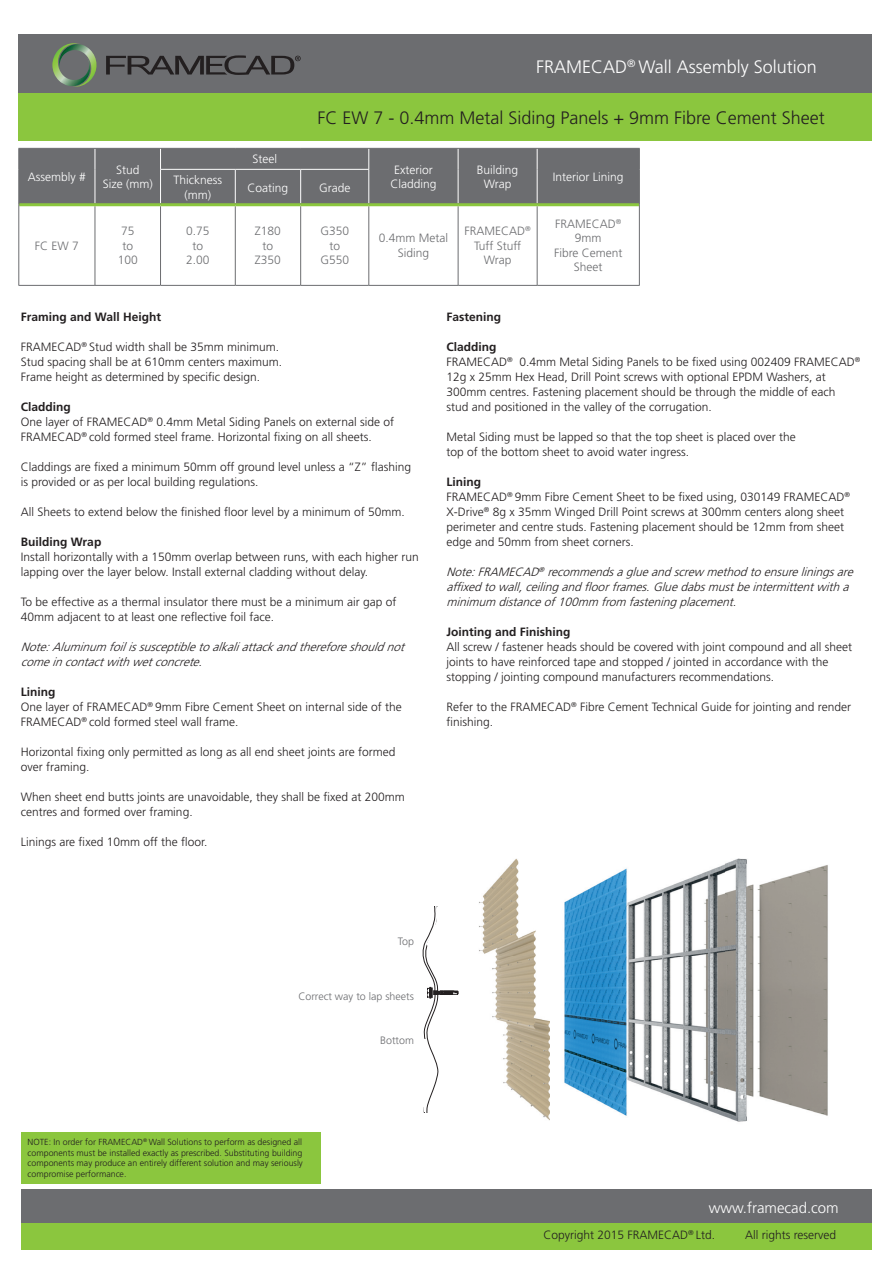
<style>
.page{position:relative;width:893px;height:1263px;background:#fff}
.page>*{position:absolute;margin:0;border:0;box-sizing:border-box;transform-origin:0 0}
.t1{font:300 18px "Frutiger LT Std";color:#231f20}
.t2{font:300 18px "Frutiger LT Std";color:#fff}
.t3{font:300 15px "Frutiger LT Std";color:#fff}
.t4{font:300 12px/15px "Frutiger LT Std";color:#231f20}
.t5{font:italic 300 12px/15px "Frutiger LT Std";color:#231f20}
.t6{font:300 12px/14.4px "Frutiger LT Std";color:#6c6d70;text-align:center}
.t7{font:300 12px/14.4px "Frutiger LT Std";color:#fff;text-align:center}
.t8{font:700 12px "Frutiger LT Std";color:#231f20}
.t9{font:300 10.65px "Frutiger LT Std";color:#6c6d70}
.t10{font:300 8.85px/10.6px "Frutiger LT Std";color:#231f20;text-align:justify}
</style>
<div class="page">
<img style="left:423px;top:858px;width:405px;height:264px">
<div style="left:18px;top:34px;width:854px;height:61px;background:#6c6d70"></div>
<div style="left:18px;top:94px;width:854px;height:47px;background:#8bc63e"></div>
<svg style="left:52px;top:43px;width:45px;height:44px"></svg>
<svg style="left:106px;top:55px;width:195px;height:20px"></svg>
<hr style="left:95px;top:206px;width:1px;height:79px;background:#6c6d70">
<hr style="left:160px;top:206px;width:1px;height:79px;background:#6c6d70">
<hr style="left:235px;top:206px;width:1px;height:79px;background:#6c6d70">
<hr style="left:300px;top:206px;width:1px;height:79px;background:#6c6d70">
<hr style="left:368px;top:206px;width:1px;height:79px;background:#6c6d70">
<hr style="left:458px;top:206px;width:1px;height:79px;background:#6c6d70">
<hr style="left:537px;top:206px;width:1px;height:79px;background:#6c6d70">
<hr style="left:639px;top:205px;width:1px;height:80px;background:#6c6d70">
<hr style="left:19px;top:203px;width:76px;height:3px;background:#8bc63e">
<hr style="left:95px;top:203px;width:66px;height:3px;background:#8bc63e">
<hr style="left:369px;top:203px;width:89px;height:3px;background:#8bc63e">
<hr style="left:458px;top:203px;width:79px;height:3px;background:#8bc63e">
<hr style="left:537px;top:203px;width:102px;height:3px;background:#8bc63e">
<hr style="left:161px;top:203px;width:74px;height:3px;background:#8bc63e">
<hr style="left:235px;top:203px;width:66px;height:3px;background:#8bc63e">
<hr style="left:301px;top:203px;width:68px;height:3px;background:#8bc63e">
<hr style="left:18px;top:205px;width:1px;height:80px;background:#6c6d70">
<hr style="left:18px;top:285px;width:77px;height:1px;background:#6c6d70">
<hr style="left:95px;top:285px;width:66px;height:1px;background:#6c6d70">
<hr style="left:161px;top:285px;width:74px;height:1px;background:#6c6d70">
<hr style="left:235px;top:285px;width:66px;height:1px;background:#6c6d70">
<hr style="left:301px;top:285px;width:68px;height:1px;background:#6c6d70">
<hr style="left:369px;top:285px;width:89px;height:1px;background:#6c6d70">
<hr style="left:458px;top:285px;width:79px;height:1px;background:#6c6d70">
<hr style="left:537px;top:285px;width:103px;height:1px;background:#6c6d70">
<div style="left:18px;top:148px;width:622px;height:57px;background:#6c6d70"></div>
<hr style="left:639px;top:169px;width:1px;height:36px;background:#6c6d70">
<div style="left:21px;top:1189px;width:851px;height:35px;background:#6c6d70"></div>
<div style="left:21px;top:1223px;width:851px;height:27px;background:#8bc63e"></div>
<div style="left:21px;top:1132px;width:300px;height:51px;background:#8bc63e"></div>
<svg style="left:422px;top:906px;width:37px;height:206px"></svg>
<p class="t7" style="left:28px;top:170px;width:60px">Assembly #</p>
<p class="t6" style="left:35px;top:238px;width:46px">FC EW 7</p>
<p class="t7" style="left:116px;top:163px;width:25px">Stud</p>
<p class="t7" style="left:103px;top:177px;width:51px">Size (mm)</p>
<p class="t6" style="left:121px;top:224px;width:15px">75</p>
<p class="t6" style="left:122px;top:238px;width:12px">to</p>
<p class="t6" style="left:118px;top:253px;width:22px">100</p>
<p class="t2" style="left:536px;top:57px;width:282px">FRAMECAD<sup>®</sup> Wall Assembly Solution</p>
<p class="t1" style="left:317px;top:108px;width:509px">FC EW 7 - 0.4mm Metal Siding Panels + 9mm Fibre Cement Sheet</p>
<p class="t7" style="left:252px;top:152px;width:26px">Steel</p>
<p class="t7" style="left:477px;top:163px;width:43px">Building<br>Wrap</p>
<p class="t7" style="left:394px;top:163px;width:40px">Exterior</p>
<p class="t7" style="left:390px;top:177px;width:48px">Cladding</p>
<p class="t7" style="left:174px;top:173px;width:50px">Thickness</p>
<p class="t7" style="left:553px;top:170px;width:72px">Interior Lining</p>
<p class="t7" style="left:185px;top:188px;width:28px">(mm)</p>
<p class="t7" style="left:248px;top:180px;width:42px">Coating</p>
<p class="t7" style="left:319px;top:180px;width:33px">Grade</p>
<p class="t6" style="left:186px;top:224px;width:25px">0.75</p>
<p class="t6" style="left:193px;top:238px;width:12px">to</p>
<p class="t6" style="left:186px;top:253px;width:25px">2.00</p>
<p class="t6" style="left:255px;top:224px;width:28px">Z180</p>
<p class="t6" style="left:263px;top:238px;width:12px">to</p>
<p class="t6" style="left:255px;top:253px;width:28px">Z350</p>
<p class="t6" style="left:320px;top:224px;width:30px">G350</p>
<p class="t6" style="left:329px;top:238px;width:12px">to</p>
<p class="t6" style="left:320px;top:253px;width:30px">G550</p>
<p class="t6" style="left:379px;top:231px;width:71px">0.4mm Metal<br>Siding</p>
<p class="t6" style="left:464px;top:224px;width:68px">FRAMECAD<sup>®<br></sup>Tuff Stuff<br>Wrap</p>
<p class="t6" style="left:555px;top:217px;width:68px">FRAMECAD<sup>®<br></sup>9mm</p>
<p class="t6" style="left:554px;top:246px;width:70px">Fibre Cement</p>
<p class="t6" style="left:574px;top:260px;width:30px">Sheet</p>
<p class="t8" style="left:21px;top:310px;width:142px">Framing and Wall Height</p>
<p class="t4" style="left:21px;top:339px;width:260px">FRAMECAD<sup>®</sup> Stud width shall be 35mm minimum.</p>
<p class="t4" style="left:21px;top:354px;width:263px">Stud spacing shall be at 610mm centers maximum.</p>
<p class="t4" style="left:21px;top:369px;width:241px">Frame height as determined by specific design.</p>
<p class="t8" style="left:21px;top:400px;width:52px">Cladding</p>
<p class="t4" style="left:21px;top:414px;width:375px">One layer of FRAMECAD<sup>®</sup> 0.4mm Metal Siding Panels on external side of<br>FRAMECAD<sup>®</sup> cold formed steel frame. Horizontal fixing on all sheets.</p>
<p class="t4" style="left:21px;top:459px;width:392px">Claddings are fixed a minimum 50mm off ground level unless a “Z” flashing is provided or as per local building regulations.</p>
<p class="t4" style="left:21px;top:504px;width:386px">All Sheets to extend below the finished floor level by a minimum of 50mm.</p>
<p class="t8" style="left:21px;top:535px;width:82px">Building Wrap</p>
<p class="t4" style="left:21px;top:549px;width:399px">Install horizontally with a 150mm overlap between runs, with each higher run lapping over the layer below. Install external cladding without delay.</p>
<p class="t4" style="left:21px;top:594px;width:377px">To be effective as a thermal insulator there must be a minimum air gap of<br>40mm adjacent to at least one reflective foil face.</p>
<p class="t5" style="left:21px;top:639px;width:390px">Note:Aluminum foilissusceptibletoalkaliattackandthereforeshouldnot comeincontactwithwetconcrete.</p>
<p class="t8" style="left:21px;top:685px;width:36px">Lining</p>
<p class="t4" style="left:21px;top:699px;width:382px">One layer of FRAMECAD<sup>®</sup> 9mm Fibre Cement Sheet on internal side of the<br>FRAMECAD<sup>®</sup> cold formed steel wall frame.</p>
<p class="t4" style="left:21px;top:744px;width:376px">Horizontal fixing only permitted as long as all end sheet joints are formed over framing.</p>
<p class="t4" style="left:21px;top:789px;width:385px">When sheet end butts joints are unavoidable, they shall be fixed at 200mm centres and formed over framing.</p>
<p class="t4" style="left:21px;top:834px;width:188px">Linings are fixed 10mm off the floor.</p>
<p class="t8" style="left:446px;top:310px;width:56px">Fastening</p>
<p class="t8" style="left:446px;top:340px;width:52px">Cladding</p>
<p class="t4" style="left:446px;top:354px;width:415px">FRAMECAD<sup>®</sup> 0.4mm Metal Siding Panels to be fixed using 002409 FRAMECAD<sup>®<br></sup>12g x 25mm Hex Head, Drill Point screws with optional EPDM Washers, at</p>
<p class="t4" style="left:446px;top:384px;width:390px">300mm centres. Fastening placement should be through the middle of each</p>
<p class="t4" style="left:446px;top:399px;width:267px">stud and positioned in the valley of the corrugation.</p>
<p class="t4" style="left:446px;top:429px;width:351px">Metal Siding must be lapped so that the top sheet is placed over the</p>
<p class="t4" style="left:446px;top:444px;width:244px">top of the bottom sheet to avoid water ingress.</p>
<p class="t8" style="left:446px;top:475px;width:36px">Lining</p>
<p class="t4" style="left:446px;top:489px;width:405px">FRAMECAD<sup>®</sup> 9mm Fibre Cement Sheet to be fixed using, 030149 FRAMECAD<sup>®<br></sup>X-Drive<sup>®</sup> 8g x 35mm Winged Drill Point screws at 300mm centers along sheet</p>
<p class="t4" style="left:446px;top:519px;width:399px">perimeter and centre studs. Fastening placement should be 12mm from sheet edge and 50mm from sheet corners.</p>
<p class="t5" style="left:446px;top:564px;width:412px">Note:FRAMECAD<sup>®</sup> recommendsaglueandscrew methodtoensureliningsare affixedtowall,ceilingandfloorframes.Gluedabsmustbeintermittentwitha minimum distanceof100mm from fasteningplacement.</p>
<p class="t8" style="left:446px;top:625px;width:126px">Jointing and Finishing</p>
<p class="t4" style="left:446px;top:639px;width:407px">All screw / fastener heads should be covered with joint compound and all sheet joints to have reinforced tape and stopped / jointed in accordance with the stopping / jointing compound manufacturers recommendations.</p>
<p class="t4" style="left:446px;top:699px;width:406px">Refer to the FRAMECAD<sup>®</sup> Fibre Cement Technical Guide for jointing and render finishing.</p>
<p class="t9" style="left:398px;top:935px;width:18px">Top</p>
<p class="t9" style="left:298px;top:990px;width:117px">Correct way to lap sheets</p>
<p class="t9" style="left:380px;top:1034px;width:35px">Bottom</p>
<p class="t10" style="left:28px;top:1137px;width:277px">NOTE: In order for FRAMECAD<sup>®</sup> Wall Solutions to perform as designed all components must be installed exactly as prescribed. Substituting building components may produce an entirely different solution and may seriously compromise performance.</p>
<p class="t3" style="left:709px;top:1199px;width:132px">www.framecad.com</p>
<p class="t4" style="left:543px;top:1228px;width:173px">Copyright 2015 FRAMECAD<sup>®</sup> Ltd.</p>
<p class="t4" style="left:745px;top:1228px;width:93px">All rights reserved</p>
</div>
